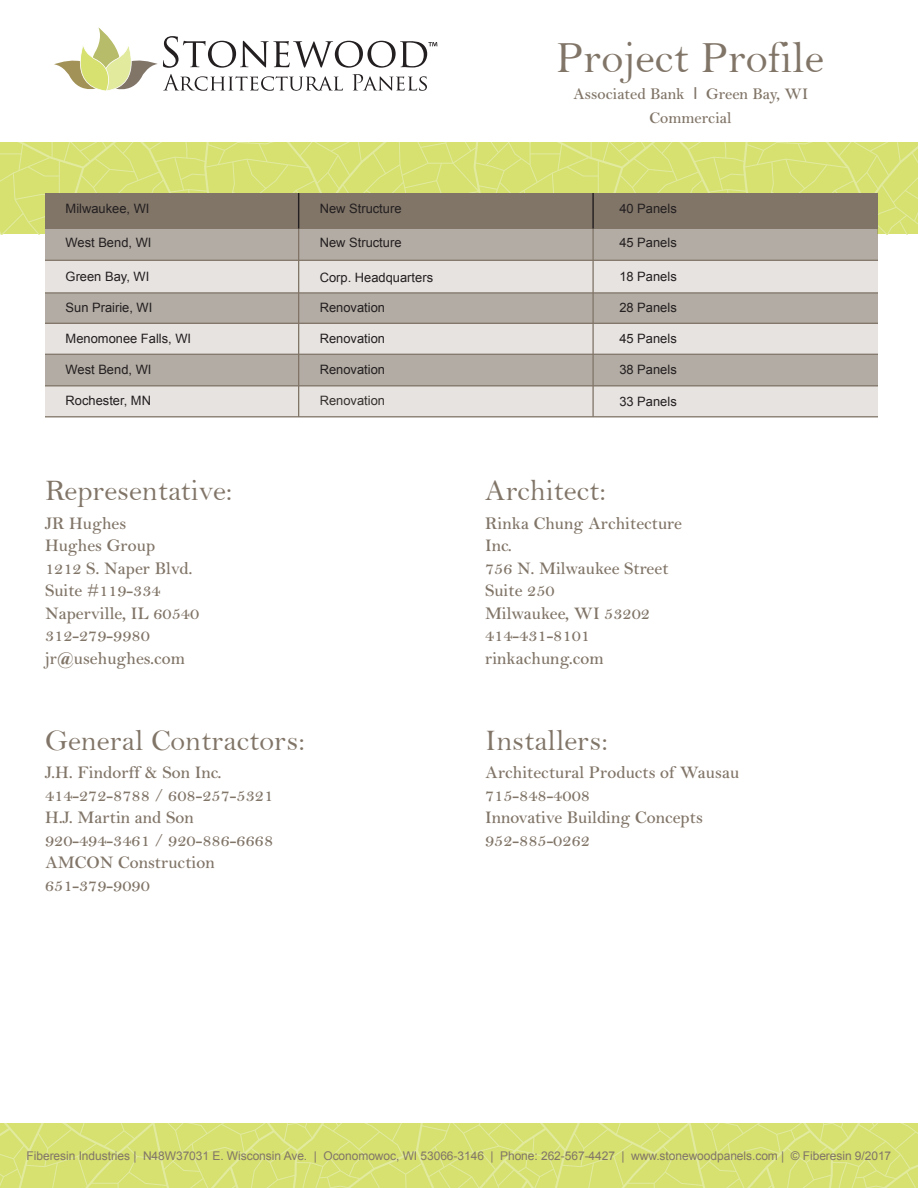
<style>
.page{position:relative;width:918px;height:1188px;background:#fff}
.page>*{position:absolute;margin:0;border:0;box-sizing:border-box;transform-origin:0 0}
.t1{font:45px "Bell";color:#817568}
.t2{font:30px "Bell";color:#817568}
.t3{font:600 18px/22.5px "Bell";color:#817568}
.t4{font:600 16.5px "Bell";color:#817568}
.t5{font:12.9px "Arial";color:#231f20}
.t6{font:12px "Arial";letter-spacing:-.005em;color:#817568}
.s1{font-family:"Arial";font-weight:400}
</style>
<div class="page">
<svg style="left:0;top:143px;width:918px;height:91px;background:#d7e174"></svg>
<svg style="left:0;top:1124px;width:918px;height:64px;background:#d7e175"></svg>
<svg style="left:54px;top:27px;width:383px;height:64px"></svg>
<div style="left:45px;top:355px;width:832px;height:31px;background:#b3aca4"></div>
<div style="left:45px;top:293px;width:832px;height:30px;background:#b3aca4"></div>
<div style="left:45px;top:261px;width:832px;height:32px;background:#e6e3e1"></div>
<div style="left:45px;top:323px;width:832px;height:31px;background:#e6e3e1"></div>
<div style="left:45px;top:228px;width:832px;height:32px;background:#b3aca4"></div>
<div style="left:45px;top:193px;width:832px;height:36px;background:#817568"></div>
<hr style="left:298px;top:198px;width:1px;height:219px;background:#817568">
<hr style="left:45px;top:260px;width:832px;height:1px;background:#817568">
<hr style="left:45px;top:354px;width:832px;height:1px;background:#817568">
<hr style="left:45px;top:323px;width:832px;height:1px;background:#817568">
<hr style="left:45px;top:292px;width:832px;height:2px;background:#817568">
<hr style="left:45px;top:385px;width:832px;height:1px;background:#817568">
<div style="left:45px;top:386px;width:832px;height:31px;background:#e6e3e1"></div>
<hr style="left:45px;top:416px;width:832px;height:1px;background:#817568">
<hr style="left:298px;top:193px;width:1px;height:36px;background:#231f20">
<hr style="left:592px;top:198px;width:2px;height:219px;background:#817568">
<hr style="left:592px;top:193px;width:2px;height:36px;background:#231f20">
<p class="t5" style="left:66px;top:200px;width:85px">Milwaukee, WI</p>
<p class="t5" style="left:66px;top:234px;width:87px">West Bend, WI</p>
<p class="t5" style="left:66px;top:268px;width:85px">Green Bay, WI</p>
<p class="t5" style="left:66px;top:299px;width:88px">Sun Prairie, WI</p>
<p class="t5" style="left:66px;top:330px;width:127px">Menomonee Falls, WI</p>
<p class="t5" style="left:66px;top:361px;width:87px">West Bend, WI</p>
<p class="t5" style="left:320px;top:200px;width:83px">New Structure</p>
<p class="t5" style="left:320px;top:234px;width:83px">New Structure</p>
<p class="t5" style="left:320px;top:269px;width:115px">Corp. Headquarters</p>
<p class="t5" style="left:320px;top:299px;width:67px">Renovation</p>
<p class="t5" style="left:320px;top:330px;width:67px">Renovation</p>
<p class="t5" style="left:320px;top:361px;width:67px">Renovation</p>
<p class="t5" style="left:66px;top:392px;width:87px">Rochester, MN</p>
<p class="t5" style="left:320px;top:392px;width:67px">Renovation</p>
<p class="t2" style="left:45px;top:473px;width:189px">Representative:</p>
<p class="t3" style="left:45px;top:512px;width:83px">JR Hughes</p>
<p class="t3" style="left:45px;top:535px;width:112px">Hughes Group</p>
<p class="t3" style="left:45px;top:557px;width:149px">1212 S. Naper Blvd.</p>
<p class="t3" style="left:45px;top:580px;width:117px">Suite #119-334</p>
<p class="t3" style="left:45px;top:602px;width:156px">Naperville, IL 60540</p>
<p class="t3" style="left:45px;top:625px;width:106px">312-279-9980</p>
<p class="t3" style="left:45px;top:647px;width:142px">jr@usehughes.com</p>
<p class="t2" style="left:45px;top:722px;width:261px">General Contractors:</p>
<p class="t3" style="left:45px;top:762px;width:178px">J.H. Findorff &amp; Son Inc.</p>
<p class="t3" style="left:45px;top:784px;width:230px">414-272-8788 / 608-257-5321</p>
<p class="t3" style="left:45px;top:807px;width:150px">H.J. Martin and Son</p>
<p class="t3" style="left:45px;top:829px;width:230px">920-494-3461 / 920-886-6668</p>
<p class="t3" style="left:45px;top:852px;width:171px">AMCON Construction</p>
<p class="t3" style="left:45px;top:874px;width:106px">651-379-9090</p>
<p class="t1" style="left:556px;top:31px;width:270px">Project Profile</p>
<p class="t4" style="left:573px;top:84px;width:237px">Associated Bank <span class="s1">I</span> Green Bay, WI</p>
<p class="t4" style="left:650px;top:108px;width:84px">Commercial</p>
<p class="t5" style="left:619px;top:200px;width:59px">40 Panels</p>
<p class="t5" style="left:619px;top:234px;width:59px">45 Panels</p>
<p class="t5" style="left:619px;top:268px;width:59px">18 Panels</p>
<p class="t5" style="left:619px;top:299px;width:59px">28 Panels</p>
<p class="t5" style="left:619px;top:330px;width:59px">45 Panels</p>
<p class="t5" style="left:619px;top:361px;width:59px">38 Panels</p>
<p class="t5" style="left:619px;top:393px;width:59px">33 Panels</p>
<p class="t2" style="left:485px;top:473px;width:122px">Architect:</p>
<p class="t3" style="left:485px;top:512px;width:198px">Rinka Chung Architecture<br>Inc.</p>
<p class="t3" style="left:485px;top:557px;width:185px">756 N. Milwaukee Street</p>
<p class="t3" style="left:485px;top:580px;width:71px">Suite 250</p>
<p class="t3" style="left:485px;top:602px;width:167px">Milwaukee, WI 53202</p>
<p class="t3" style="left:485px;top:625px;width:106px">414-431-8101</p>
<p class="t3" style="left:485px;top:647px;width:120px">rinkachung.com</p>
<p class="t2" style="left:485px;top:722px;width:124px">Installers:</p>
<p class="t3" style="left:485px;top:762px;width:256px">Architectural Products of Wausau</p>
<p class="t3" style="left:485px;top:784px;width:106px">715-848-4008</p>
<p class="t3" style="left:485px;top:807px;width:219px">Innovative Building Concepts</p>
<p class="t3" style="left:485px;top:829px;width:106px">952-885-0262</p>
<p class="t6" style="left:27px;top:1148px;width:866px">Fiberesin Industries | N48W37031 E. Wisconsin Ave. | Oconomowoc, WI 53066-3146 | Phone: 262-567-4427 | www.stonewoodpanels.com | © Fiberesin 9/2017</p>
</div>
